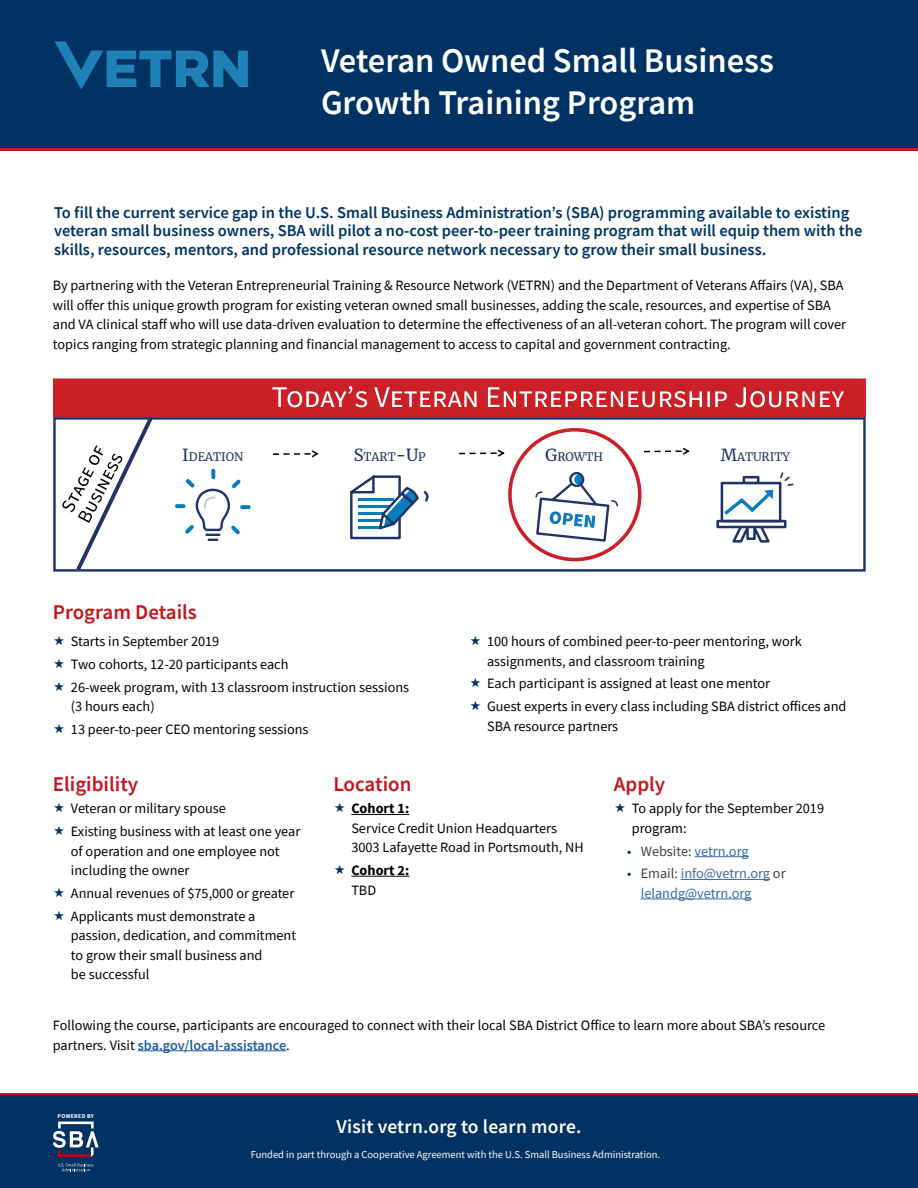
<style>
.page{position:relative;width:918px;height:1188px;background:#fff}
.page>*{position:absolute;margin:0;border:0;box-sizing:border-box;transform-origin:0 0}
.t1{font:600 34.5px/42px "Source Sans Pro";color:#fff}
.Bullets_copy{font:600 21px "Source Sans Pro";color:#c4161c}
.t2{font:600 19.5px "Source Sans Pro";letter-spacing:.01em;color:#fff}
.intro{font:600 16.5px/18.8px "Source Sans Pro";color:#003363}
.Bullets_copy-2{font:14.25px/19.5px "Source Sans Pro";color:#000}
.t3{font:14.25px/19.5px "Source Sans Pro";color:#3a68a5}
.t4{font:700 14.25px/19.5px "Source Sans Pro";color:#000}
.t5{font:11.55px "Merriweather";color:#1b3561}
.t6{font:10.5px "Source Sans Pro";color:#fff}
.t7{font:700 5.85px "Source Sans Pro";letter-spacing:.05em;color:#fff}
.s1{font-size:16.5px}
.s2{font-weight:700}
.s3{font-weight:400}
.s4{color:#003f6e}
.s5{color:#414042}
.s6{font-weight:600;color:#215e9e}
</style>
<div class="page">
<div style="left:0;top:0;width:918px;height:151px;background:#003363"></div>
<hr style="left:0;top:148px;width:918px;height:3px;background:#c4161c">
<hr style="left:0;top:1093px;width:918px;height:3px;background:#c4161c">
<svg style="left:54px;top:41px;width:194px;height:49px"></svg>
<div style="left:0;top:1096px;width:918px;height:92px;background:#003363"></div>
<svg style="left:53px;top:1122px;width:46px;height:35px"></svg>
<svg style="left:58px;top:1163px;width:36px;height:8px"></svg>
<hr style="left:351px;top:814px;width:58px;height:1px;background:#000">
<hr style="left:351px;top:876px;width:58px;height:1px;background:#000">
<hr style="left:695px;top:856px;width:54px;height:1px;background:#3a68a5">
<hr style="left:681px;top:879px;width:89px;height:1px;background:#3a68a5">
<hr style="left:641px;top:899px;width:110px;height:1px;background:#3a68a5">
<div style="left:508px;top:428px;width:134px;height:133px;border:4px solid #cb2027;border-radius:50%"></div>
<div style="left:54px;top:380px;width:810px;height:36px;background:#cb2027"></div>
<div style="left:53px;top:378px;width:813px;height:40px;border:3px solid #cb2027"></div>
<div style="left:53px;top:417px;width:813px;height:155px;border:2px solid #21356a"></div>
<svg style="left:273px;top:450px;width:46px;height:7px"></svg>
<svg style="left:459px;top:450px;width:46px;height:7px"></svg>
<svg style="left:644px;top:448px;width:46px;height:7px"></svg>
<svg style="left:272px;top:386px;width:572px;height:21px"></svg>
<svg style="left:62px;top:414px;width:94px;height:158px"></svg>
<div style="left:716px;top:520px;width:71px;height:8px;border:3px solid #21346a"></div>
<svg style="left:721px;top:472px;width:73px;height:71px"></svg>
<svg style="left:177px;top:471px;width:72px;height:70px"></svg>
<div style="left:569px;top:472px;width:15px;height:15px;border:2px solid #21346a;border-radius:50%"></div>
<svg style="left:535px;top:474px;width:84px;height:69px"></svg>
<svg style="left:350px;top:475px;width:79px;height:65px"></svg>
<hr style="left:138px;top:1050px;width:148px;height:1px;background:#215e9e">
<h1 class="t1" style="left:321px;top:39px;width:455px">Veteran Owned Small Business<br>Growth Training Program</h1>
<p class="intro" style="left:54px;top:203px;width:810px">To fill the current service gap in the U.S. Small Business Administration’s (SBA) programming available to existing veteran small business owners, SBA will pilot a no-cost peer-to-peer training program that will equip them with the skills, resources, mentors, and professional resource network necessary to grow their small business.</p>
<p class="Bullets_copy-2" style="left:53px;top:276px;width:795px">By partnering with the Veteran Entrepreneurial Training &amp; Resource Network (VETRN) and the Department of Veterans Affairs (VA), SBA will offer this unique growth program for existing veteran owned small businesses, adding the scale, resources, and expertise of SBA and VA clinical staff who will use data-driven evaluation to determine the effectiveness of an all-veteran cohort. The program will cover topics ranging from strategic planning and financial management to access to capital and government contracting.</p>
<p class="t5" style="left:182px;top:449px;width:63px"><span class="s1">I</span>DEATION</p>
<p class="t5" style="left:354px;top:449px;width:73px"><span class="s1">S</span>TART<span class="s1">-U</span>P</p>
<p class="t5" style="left:545px;top:449px;width:59px"><span class="s1">G</span>ROWTH</p>
<p class="t5" style="left:721px;top:449px;width:71px"><span class="s1">M</span>ATURITY</p>
<h2 class="Bullets_copy" style="left:53px;top:598px;width:146px">Program Details</h2>
<p class="Bullets_copy-2" style="left:71px;top:631px;width:150px">Starts in September 2019</p>
<p class="Bullets_copy-2" style="left:71px;top:654px;width:219px">Two cohorts, 12-20 participants each</p>
<p class="Bullets_copy-2" style="left:71px;top:677px;width:340px">26-week program, with 13 classroom instruction sessions (3 hours each)</p>
<p class="Bullets_copy-2" style="left:71px;top:719px;width:239px">13 peer-to-peer CEO mentoring sessions</p>
<p class="Bullets_copy-2" style="left:487px;top:631px;width:316px">100 hours of combined peer-to-peer mentoring, work assignments, and classroom training</p>
<p class="Bullets_copy-2" style="left:487px;top:674px;width:285px">Each participant is assigned at least one mentor</p>
<p class="Bullets_copy-2" style="left:487px;top:696px;width:361px">Guest experts in every class including SBA district offices and<br>SBA resource partners</p>
<p class="Bullets_copy" style="left:53px;top:770px;width:87px">Eligibility</p>
<p class="Bullets_copy-2" style="left:71px;top:799px;width:157px">Veteran or military spouse</p>
<p class="Bullets_copy-2" style="left:71px;top:822px;width:231px">Existing business with at least one year of operation and one employee not including the owner</p>
<p class="Bullets_copy-2" style="left:71px;top:883px;width:225px">Annual revenues of $75,000 or greater</p>
<p class="Bullets_copy-2" style="left:71px;top:906px;width:227px">Applicants must demonstrate a passion, dedication, and commitment to grow their small business and<br>be successful</p>
<p class="Bullets_copy" style="left:333px;top:770px;width:80px">Location</p>
<p class="Bullets_copy-2" style="left:351px;top:799px;width:234px"><span class="s2">Cohort 1:<br></span>Service Credit Union Headquarters<br>3003 Lafayette Road in Portsmouth, NH</p>
<p class="t4" style="left:351px;top:860px;width:60px">Cohort 2:<br><span class="s3">TBD</span></p>
<p class="Bullets_copy" style="left:614px;top:770px;width:53px">Apply</p>
<p class="Bullets_copy-2" style="left:632px;top:799px;width:194px">To apply for the September 2019 program:</p>
<p class="t3" style="left:627px;top:841px;width:123px"><span class="s4">•</span> <span class="s5">Website:</span> vetrn.org</p>
<p class="t3" style="left:641px;top:864px;width:146px;text-indent:-14px"><span class="s4">•</span> <span class="s5">Email:</span> info@vetrn.org <span class="s5">or </span>lelandg@vetrn.org</p>
<p class="Bullets_copy-2" style="left:53px;top:1016px;width:774px">Following the course, participants are encouraged to connect with their local SBA District Office to learn more about SBA’s resource partners. Visit <span class="s6">sba.gov/local-assistance</span>.</p>
<p class="t7" style="left:58px;top:1112px;width:38px">POWERED BY</p>
<h3 class="t2" style="left:337px;top:1113px;width:246px">Visit vetrn.org to learn more.</h3>
<p class="t6" style="left:251px;top:1148px;width:411px">Funded in part through a Cooperative Agreement with the U.S. Small Business Administration.</p>
</div>
